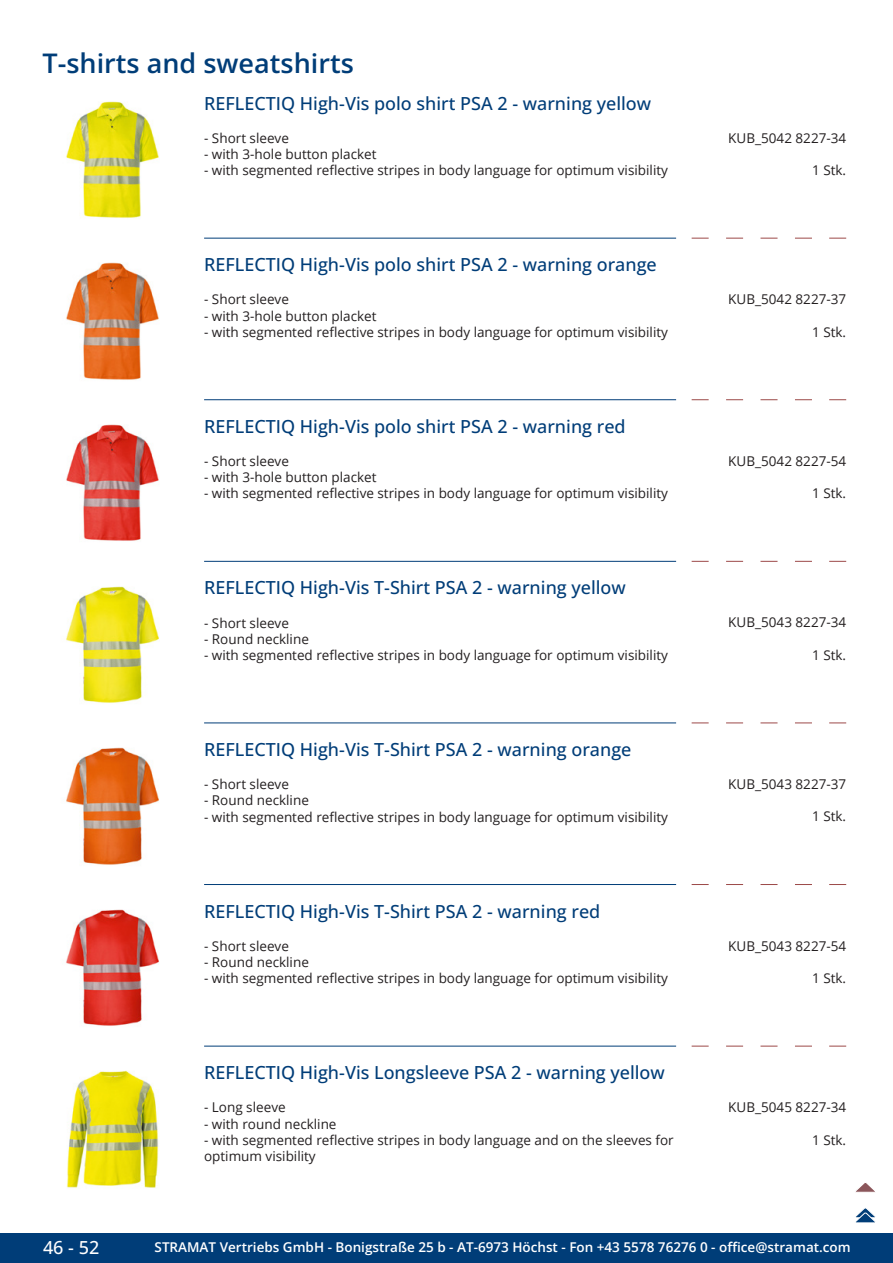
<style>
.page{position:relative;width:893px;height:1263px;background:#fff}
.page>*{position:absolute;margin:0;border:0;box-sizing:border-box;transform-origin:0 0}
.GruppeName{font:600 27px "Open Sans";color:#003d78}
.ArtikelName{font:500 18px "Open Sans";color:#003d78}
.t1{font:500 18px "Open Sans";color:#fff}
.Beschreibung{font:13.5px/16.2px "Open Sans";color:#231f20}
.ArtikelNummer{font:13.5px "Open Sans";color:#231f20}
.t2{font:600 13.5px "Open Sans";color:#fff}
</style>
<div class="page">
<div style="left:0;top:1233px;width:893px;height:30px;background:#003d78"></div>
<img style="left:66px;top:101px;width:93px;height:117px">
<img style="left:66px;top:262px;width:93px;height:118px">
<svg style="left:692px;top:238px;width:17px;height:1px"></svg>
<svg style="left:726px;top:238px;width:17px;height:1px"></svg>
<svg style="left:760px;top:238px;width:17px;height:1px"></svg>
<svg style="left:795px;top:238px;width:17px;height:1px"></svg>
<svg style="left:829px;top:238px;width:17px;height:1px"></svg>
<hr style="left:204px;top:238px;width:472px;height:1px;background:#003d78">
<img style="left:66px;top:424px;width:93px;height:117px">
<svg style="left:692px;top:399px;width:17px;height:1px"></svg>
<svg style="left:726px;top:399px;width:17px;height:1px"></svg>
<svg style="left:760px;top:399px;width:17px;height:1px"></svg>
<svg style="left:795px;top:399px;width:17px;height:1px"></svg>
<svg style="left:829px;top:399px;width:17px;height:1px"></svg>
<hr style="left:204px;top:399px;width:472px;height:1px;background:#003d78">
<img style="left:66px;top:586px;width:93px;height:117px">
<svg style="left:692px;top:561px;width:17px;height:1px"></svg>
<svg style="left:726px;top:561px;width:17px;height:1px"></svg>
<svg style="left:760px;top:561px;width:17px;height:1px"></svg>
<svg style="left:795px;top:561px;width:17px;height:1px"></svg>
<svg style="left:829px;top:561px;width:17px;height:1px"></svg>
<hr style="left:204px;top:561px;width:472px;height:1px;background:#003d78">
<img style="left:66px;top:747px;width:93px;height:118px">
<svg style="left:692px;top:723px;width:17px;height:1px"></svg>
<svg style="left:726px;top:723px;width:17px;height:1px"></svg>
<svg style="left:760px;top:723px;width:17px;height:1px"></svg>
<svg style="left:795px;top:723px;width:17px;height:1px"></svg>
<svg style="left:829px;top:723px;width:17px;height:1px"></svg>
<hr style="left:204px;top:723px;width:472px;height:1px;background:#003d78">
<img style="left:66px;top:909px;width:93px;height:117px">
<svg style="left:692px;top:884px;width:17px;height:1px"></svg>
<svg style="left:726px;top:884px;width:17px;height:1px"></svg>
<svg style="left:760px;top:884px;width:17px;height:1px"></svg>
<svg style="left:795px;top:884px;width:17px;height:1px"></svg>
<svg style="left:829px;top:884px;width:17px;height:1px"></svg>
<hr style="left:204px;top:884px;width:472px;height:1px;background:#003d78">
<img style="left:67px;top:1070px;width:92px;height:118px">
<svg style="left:692px;top:1046px;width:17px;height:1px"></svg>
<svg style="left:726px;top:1046px;width:17px;height:1px"></svg>
<svg style="left:760px;top:1046px;width:17px;height:1px"></svg>
<svg style="left:795px;top:1046px;width:17px;height:1px"></svg>
<svg style="left:829px;top:1046px;width:17px;height:1px"></svg>
<hr style="left:204px;top:1046px;width:472px;height:1px;background:#003d78">
<svg style="left:856px;top:1183px;width:19px;height:9px"></svg>
<svg style="left:855px;top:1208px;width:21px;height:15px"></svg>
<p class="GruppeName" style="left:43px;top:44px;width:313px">T-shirts and sweatshirts</p>
<p class="ArtikelName" style="left:204px;top:91px;width:449px">REFLECTIQ High-Vis polo shirt PSA 2 - warning yellow</p>
<p class="Beschreibung" style="left:204px;top:129px;width:86px">- Short sleeve</p>
<p class="Beschreibung" style="left:204px;top:146px;width:174px">- with 3-hole button placket</p>
<p class="Beschreibung" style="left:204px;top:162px;width:465px">- with segmented reflective stripes in body language for optimum visibility</p>
<p class="ArtikelName" style="left:204px;top:252px;width:454px">REFLECTIQ High-Vis polo shirt PSA 2 - warning orange</p>
<p class="Beschreibung" style="left:204px;top:291px;width:86px">- Short sleeve</p>
<p class="Beschreibung" style="left:204px;top:307px;width:174px">- with 3-hole button placket</p>
<p class="Beschreibung" style="left:204px;top:323px;width:465px">- with segmented reflective stripes in body language for optimum visibility</p>
<p class="ArtikelName" style="left:204px;top:414px;width:423px">REFLECTIQ High-Vis polo shirt PSA 2 - warning red</p>
<p class="Beschreibung" style="left:204px;top:453px;width:86px">- Short sleeve</p>
<p class="Beschreibung" style="left:204px;top:469px;width:174px">- with 3-hole button placket</p>
<p class="Beschreibung" style="left:204px;top:485px;width:465px">- with segmented reflective stripes in body language for optimum visibility</p>
<p class="ArtikelName" style="left:204px;top:575px;width:423px">REFLECTIQ High-Vis T-Shirt PSA 2 - warning yellow</p>
<p class="Beschreibung" style="left:204px;top:614px;width:86px">- Short sleeve</p>
<p class="Beschreibung" style="left:204px;top:630px;width:106px">- Round neckline</p>
<p class="Beschreibung" style="left:204px;top:647px;width:465px">- with segmented reflective stripes in body language for optimum visibility</p>
<p class="ArtikelName" style="left:204px;top:737px;width:429px">REFLECTIQ High-Vis T-Shirt PSA 2 - warning orange</p>
<p class="Beschreibung" style="left:204px;top:776px;width:86px">- Short sleeve</p>
<p class="Beschreibung" style="left:204px;top:792px;width:106px">- Round neckline</p>
<p class="Beschreibung" style="left:204px;top:808px;width:465px">- with segmented reflective stripes in body language for optimum visibility</p>
<p class="ArtikelName" style="left:204px;top:899px;width:398px">REFLECTIQ High-Vis T-Shirt PSA 2 - warning red</p>
<p class="Beschreibung" style="left:204px;top:937px;width:86px">- Short sleeve</p>
<p class="Beschreibung" style="left:204px;top:953px;width:106px">- Round neckline</p>
<p class="Beschreibung" style="left:204px;top:970px;width:465px">- with segmented reflective stripes in body language for optimum visibility</p>
<p class="ArtikelName" style="left:204px;top:1060px;width:462px">REFLECTIQ High-Vis Longsleeve PSA 2 - warning yellow</p>
<p class="Beschreibung" style="left:204px;top:1099px;width:83px">- Long sleeve</p>
<p class="Beschreibung" style="left:204px;top:1115px;width:134px">- with round neckline</p>
<p class="Beschreibung" style="left:204px;top:1131px;width:471px">- with segmented reflective stripes in body language and on the sleeves for optimum visibility</p>
<p class="ArtikelNummer" style="left:728px;top:128px;width:119px">KUB_5042 8227-34</p>
<p class="ArtikelNummer" style="left:812px;top:161px;width:36px">1 Stk.</p>
<p class="ArtikelNummer" style="left:728px;top:290px;width:119px">KUB_5042 8227-37</p>
<p class="ArtikelNummer" style="left:812px;top:322px;width:36px">1 Stk.</p>
<p class="ArtikelNummer" style="left:728px;top:452px;width:119px">KUB_5042 8227-54</p>
<p class="ArtikelNummer" style="left:812px;top:484px;width:36px">1 Stk.</p>
<p class="ArtikelNummer" style="left:728px;top:613px;width:119px">KUB_5043 8227-34</p>
<p class="ArtikelNummer" style="left:812px;top:646px;width:36px">1 Stk.</p>
<p class="ArtikelNummer" style="left:728px;top:775px;width:119px">KUB_5043 8227-37</p>
<p class="ArtikelNummer" style="left:812px;top:807px;width:36px">1 Stk.</p>
<p class="ArtikelNummer" style="left:728px;top:936px;width:119px">KUB_5043 8227-54</p>
<p class="ArtikelNummer" style="left:812px;top:969px;width:36px">1 Stk.</p>
<p class="ArtikelNummer" style="left:728px;top:1098px;width:119px">KUB_5045 8227-34</p>
<p class="ArtikelNummer" style="left:812px;top:1130px;width:36px">1 Stk.</p>
<h2 class="t1" style="left:43px;top:1234px;width:58px">46 - 52</h2>
<p class="t2" style="left:155px;top:1238px;width:698px">STRAMAT Vertriebs GmbH - Bonigstraße 25 b - AT-6973 Höchst - Fon +43 5578 76276 0 - office@stramat.com</p>
</div>
